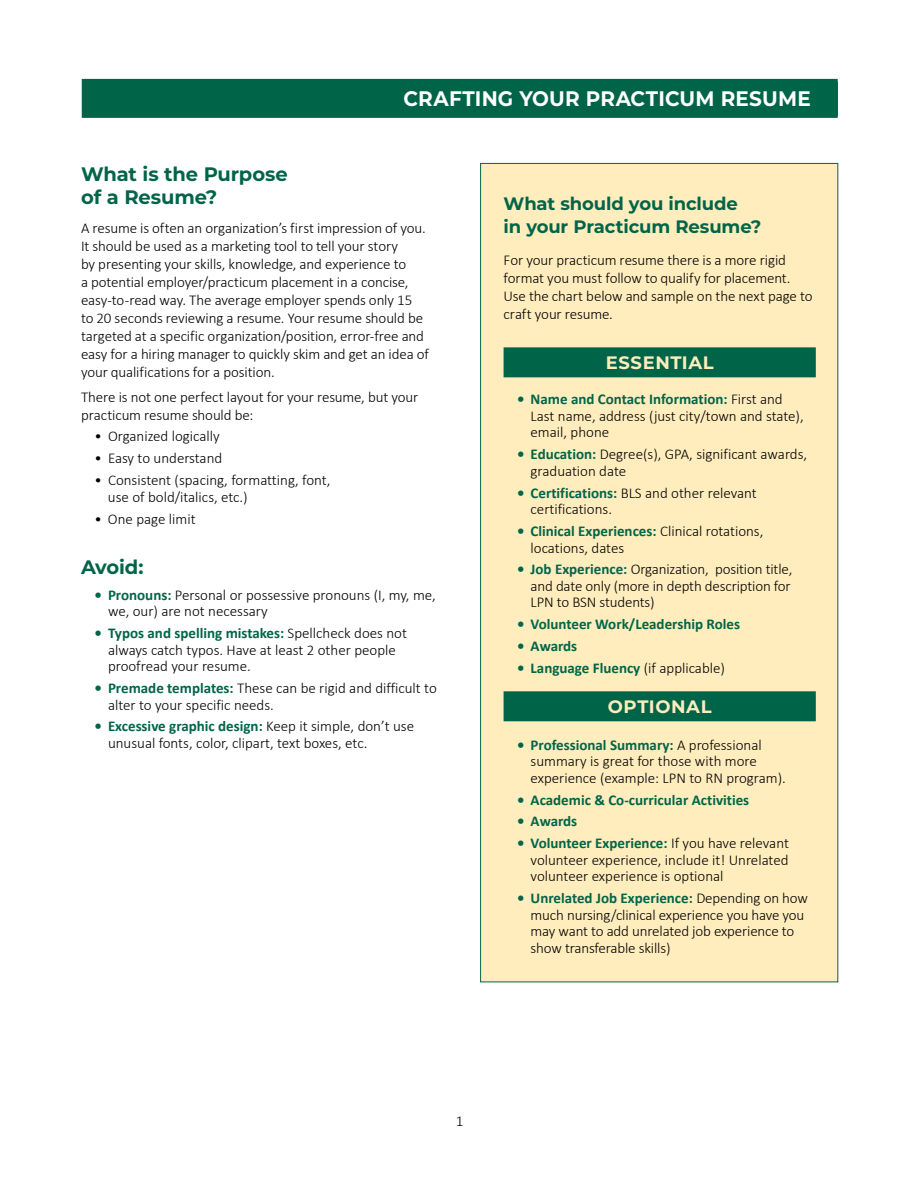
<style>
.page{position:relative;width:918px;height:1188px;background:#fff}
.page>*{position:absolute;margin:0;border:0;box-sizing:border-box;transform-origin:0 0}
.t1{font:700 21px "Montserrat";letter-spacing:.01em;color:#fff;scale:.95 1}
.t2{font:700 19.5px/23.4px "Montserrat";letter-spacing:-.01em;color:#006548}
.t3{font:700 18px/23.4px "Montserrat";letter-spacing:-.01em;color:#006548}
.t4{font:700 18px "Montserrat";letter-spacing:.03em;color:#ffedbe}
.t5{font:300 15px/16.5px "Calibri";letter-spacing:-.01em;color:#000}
.t6{font:700 15px "Calibri";color:#006548}
.s1{font-weight:700;color:#006548}
.s2{font-weight:300;color:#000}
</style>
<div class="page">
<div style="left:82px;top:79px;width:756px;height:39px;background:#006548"></div>
<div style="left:480px;top:163px;width:358px;height:819px;background:#ffedbe;border:1px solid #006548"></div>
<div style="left:504px;top:347px;width:312px;height:30px;background:#006548"></div>
<div style="left:504px;top:691px;width:312px;height:30px;background:#006548"></div>
<h1 class="t1" style="left:404px;top:83px;width:430px">CRAFTING YOUR PRACTICUM RESUME</h1>
<h2 class="t2" style="left:81px;top:161px;width:208px">What is the Purpose of a Resume?</h2>
<p class="t5" style="left:81px;top:219px;width:350px;line-height:18px">A resume is often an organization’s first impression of you.<br>It should be used as a marketing tool to tell your story<br>by presenting your skills, knowledge, and experience to<br>a potential employer/practicum placement in a concise, easy-to-read way. The average employer spends only 15<br>to 20 seconds reviewing a resume. Your resume should be targeted at a specific organization/position, error-free and easy for a hiring manager to quickly skim and get an idea of your qualifications for a position.</p>
<p class="t5" style="left:81px;top:387px;width:339px;line-height:18px">There is not one perfect layout for your resume, but your practicum resume should be:</p>
<p class="t5" style="left:94px;top:428px;width:127px">• Organized logically</p>
<p class="t5" style="left:94px;top:450px;width:129px">• Easy to understand</p>
<p class="t5" style="left:108px;top:472px;width:224px;text-indent:-13px">• Consistent (spacing, formatting, font, use of bold/italics, etc.)</p>
<p class="t5" style="left:94px;top:510px;width:103px">• One page limit</p>
<h2 class="t2" style="left:81px;top:554px;width:64px">Avoid:</h2>
<p class="t5" style="left:108px;top:586px;width:329px;text-indent:-14px"><span class="s1">• Pronouns:</span> Personal or possessive pronouns (I, my, me, we, our) are not necessary</p>
<p class="t5" style="left:108px;top:625px;width:301px;text-indent:-14px"><span class="s1">• Typos and spelling mistakes:</span> Spellcheck does not always catch typos. Have at least 2 other people proofread your resume.</p>
<p class="t5" style="left:108px;top:680px;width:330px;text-indent:-14px"><span class="s1">• Premade templates:</span> These can be rigid and difficult to alter to your specific needs.</p>
<p class="t5" style="left:108px;top:718px;width:308px;text-indent:-14px"><span class="s1">• Excessive graphic design:</span> Keep it simple, don’t use unusual fonts, color, clipart, text boxes, etc.</p>
<p class="t3" style="left:504px;top:191px;width:259px">What should you include<br>in your Practicum Resume?</p>
<p class="t5" style="left:504px;top:250px;width:311px;line-height:18px">For your practicum resume there is a more rigid format you must follow to qualify for placement.<br>Use the chart below and sample on the next page to craft your resume.</p>
<p class="t4" style="left:606px;top:350px;width:109px">ESSENTIAL</p>
<p class="t5" style="left:531px;top:391px;width:275px;text-indent:-14px"><span class="s1">• Name and Contact Information:</span> First and<br>Last name, address (just city/town and state), email, phone</p>
<p class="t5" style="left:531px;top:446px;width:278px;text-indent:-14px"><span class="s1">• Education:</span> Degree(s), GPA, significant awards, graduation date</p>
<p class="t5" style="left:531px;top:484px;width:228px;text-indent:-14px"><span class="s1">• Certifications:</span> BLS and other relevant certifications.</p>
<p class="t5" style="left:531px;top:523px;width:234px;text-indent:-14px"><span class="s1">• Clinical Experiences:</span> Clinical rotations, locations, dates</p>
<p class="t5" style="left:531px;top:561px;width:263px;text-align:justify;text-indent:-14px"><span class="s1">• Job Experience:</span> Organization, position title, and date only (more in depth description for LPN to BSN students)</p>
<p class="t6" style="left:517px;top:614px;width:224px">• Volunteer Work/Leadership Roles</p>
<p class="t6" style="left:517px;top:636px;width:62px">• Awards</p>
<p class="t6" style="left:517px;top:658px;width:209px">• Language Fluency <span class="s2">(if applicable)</span></p>
<p class="t4" style="left:608px;top:694px;width:105px">OPTIONAL</p>
<p class="t5" style="left:531px;top:736px;width:257px;text-indent:-14px"><span class="s1">• Professional Summary:</span> A professional summary is great for those with more experience (example: LPN to RN program).</p>
<p class="t6" style="left:517px;top:789px;width:234px">• Academic &amp; Co-curricular Activities</p>
<p class="t6" style="left:517px;top:811px;width:62px">• Awards</p>
<p class="t5" style="left:531px;top:835px;width:260px;text-align:justify;text-indent:-14px"><span class="s1">• Volunteer Experience:</span> If you have relevant volunteer experience, include it! Unrelated volunteer experience is optional</p>
<p class="t5" style="left:531px;top:890px;width:279px;text-indent:-14px"><span class="s1">• Unrelated Job Experience:</span> Depending on how much nursing/clinical experience you have you may want to add unrelated job experience to show transferable skills)</p>
<p class="t5" style="left:456px;top:1112px;width:9px">1</p>
</div>
